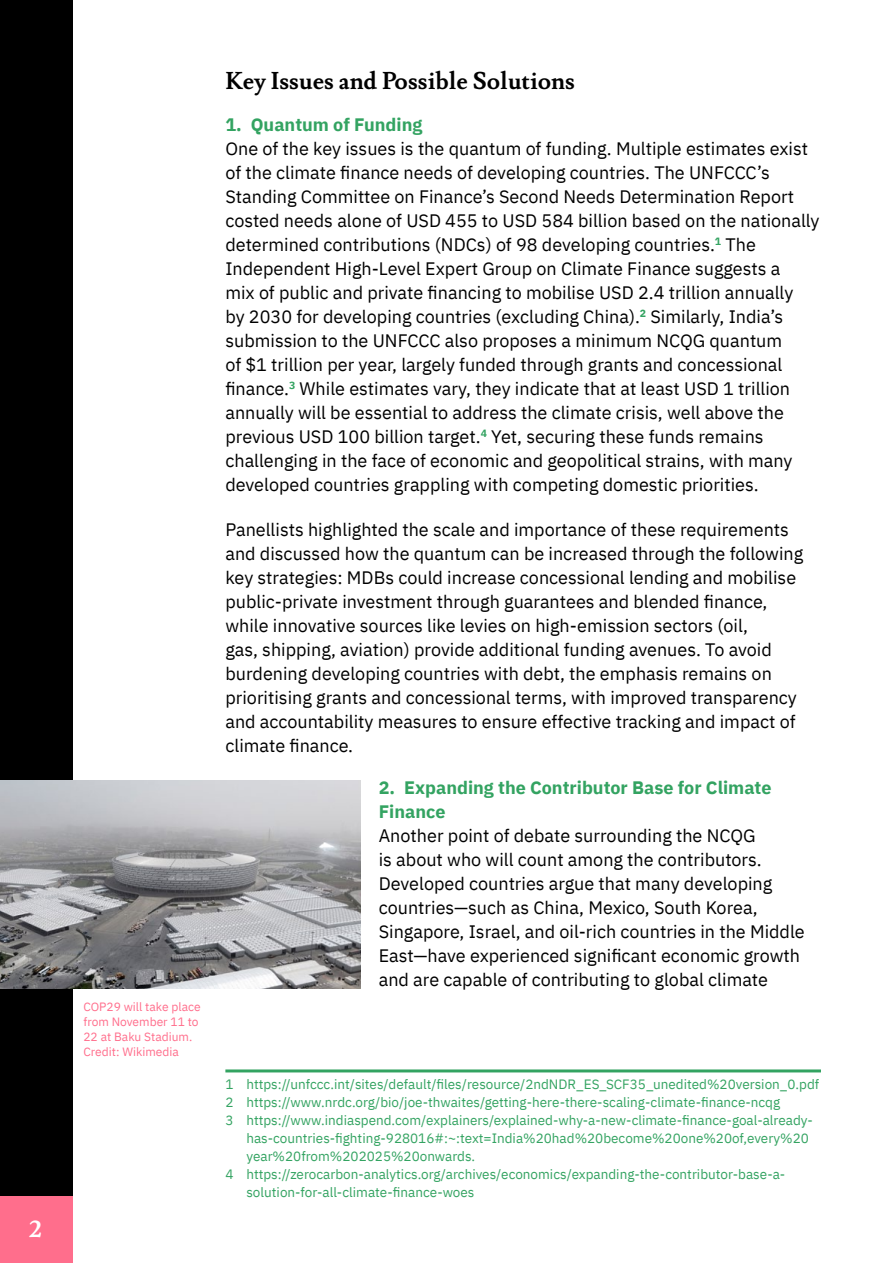
<style>
.page{position:relative;width:893px;height:1263px;background:#fff}
.page>*{position:absolute;margin:0;border:0;box-sizing:border-box;transform-origin:0 0}
.t1{font:700 24px "Lusitana";color:#000}
.t2{font:700 24px "Lusitana";color:#fff}
.t3{font:18px/24px "IBM Plex Sans";color:#000}
.t4{font:700 18px/24px "IBM Plex Sans";color:#33a361}
.t5{font:13.5px "IBM Plex Sans";color:#33a361}
.t6{font:12px/15px "IBM Plex Sans";color:#ff6e8c}
</style>
<div class="page">
<div style="left:0;top:0;width:72px;height:1197px;background:#000"></div>
<div style="left:0;top:1197px;width:72px;height:66px;background:#ff6e8c"></div>
<hr style="left:225px;top:1069px;width:596px;height:3px;background:#33a361">
<img style="left:0;top:780px;width:361px;height:209px">
<h1 class="t2" style="left:29px;top:1214px;width:15px">2</h1>
<p class="t6" style="left:83px;top:998px;width:119px">COP29 will take place from November 11 to<br>22 at Baku Stadium.<br>Credit: Wikimedia</p>
<h1 class="t1" style="left:225px;top:66px;width:351px">Key Issues and Possible Solutions</h1>
<p class="t4" style="left:225px;top:111px;width:198px">1. Quantum of Funding</p>
<p class="t3" style="left:225px;top:135px;width:596px">One of the key issues is the quantum of funding. Multiple estimates exist of the climate finance needs of developing countries. The UNFCCC’s Standing Committee on Finance’s Second Needs Determination Report costed needs alone of USD 455 to USD 584 billion based on the nationally determined contributions (NDCs) of 98 developing countries.<sup>1</sup> The Independent High-Level Expert Group on Climate Finance suggests a<br>mix of public and private financing to mobilise USD 2.4 trillion annually<br>by 2030 for developing countries (excluding China).<sup>2</sup> Similarly, India’s submission to the UNFCCC also proposes a minimum NCQG quantum<br>of $1 trillion per year, largely funded through grants and concessional finance.<sup>3</sup> While estimates vary, they indicate that at least USD 1 trillion annually will be essential to address the climate crisis, well above the previous USD 100 billion target.<sup>4</sup> Yet, securing these funds remains challenging in the face of economic and geopolitical strains, with many developed countries grappling with competing domestic priorities.</p>
<p class="t3" style="left:225px;top:516px;width:579px">Panellists highlighted the scale and importance of these requirements and discussed how the quantum can be increased through the following key strategies: MDBs could increase concessional lending and mobilise public-private investment through guarantees and blended finance, while innovative sources like levies on high-emission sectors (oil,<br>gas, shipping, aviation) provide additional funding avenues. To avoid burdening developing countries with debt, the emphasis remains on prioritising grants and concessional terms, with improved transparency and accountability measures to ensure effective tracking and impact of climate finance.</p>
<p class="t4" style="left:379px;top:774px;width:394px">2. Expanding the Contributor Base for Climate<br>Finance</p>
<p class="t3" style="left:379px;top:822px;width:428px">Another point of debate surrounding the NCQG<br>is about who will count among the contributors.<br>Developed countries argue that many developing countries—such as China, Mexico, South Korea, Singapore, Israel, and oil-rich countries in the Middle East—have experienced significant economic growth and are capable of contributing to global climate</p>
<p class="t5" style="left:225px;top:1074px;width:595px">1 https://unfccc.int/sites/default/files/resource/2ndNDR_ES_SCF35_unedited%20version_0.pdf</p>
<p class="t5" style="left:225px;top:1092px;width:556px">2 https://www.nrdc.org/bio/joe-thwaites/getting-here-there-scaling-climate-finance-ncqg</p>
<p class="t5" style="left:225px;top:1110px;width:589px">3 https://www.indiaspend.com/explainers/explained-why-a-new-climate-finance-goal-already-</p>
<p class="t5" style="left:246px;top:1128px;width:564px">has-countries-fighting-928016#:~:text=India%20had%20become%20one%20of,every%20</p>
<p class="t5" style="left:246px;top:1146px;width:230px">year%20from%202025%20onwards.</p>
<p class="t5" style="left:225px;top:1164px;width:561px">4 https://zerocarbon-analytics.org/archives/economics/expanding-the-contributor-base-a-</p>
<p class="t5" style="left:246px;top:1182px;width:230px">solution-for-all-climate-finance-woes</p>
</div>
